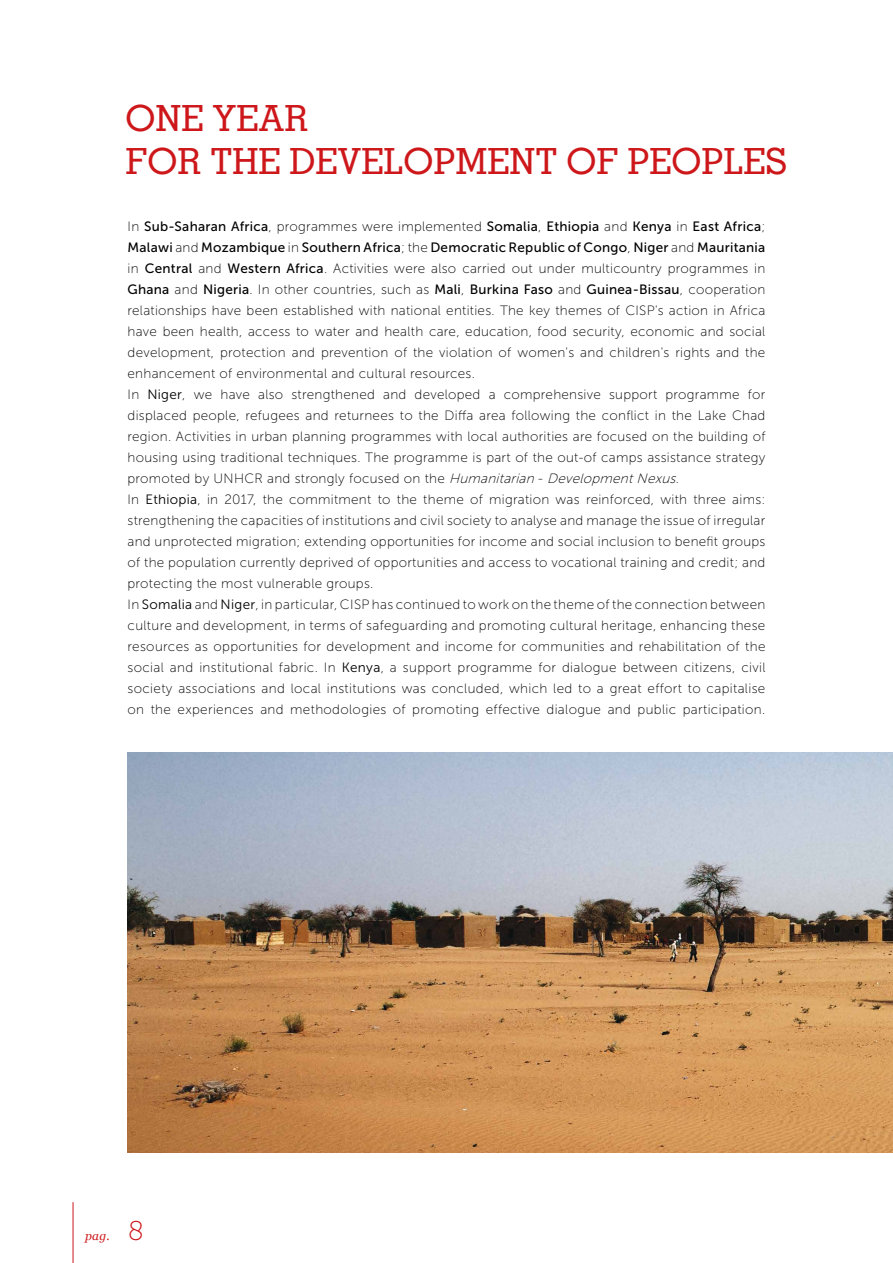
<style>
.page{position:relative;width:893px;height:1263px;background:#fff}
.page>*{position:absolute;margin:0;border:0;box-sizing:border-box;transform-origin:0 0}
.t1{font:500 36px/43.2px "Memphis";color:#cd171a}
.t2{font:27px "Museo Sans 100";color:#cd171a}
.t3{font:13.5px/21px "Museo Sans 100";letter-spacing:.02em;color:#000}
.t4{font:13.5px/21px "Museo Sans 500";letter-spacing:.02em;color:#000}
.t5{font:italic 12px "Georgia";color:#cd171a}
.s1{font-family:"Museo Sans 100"}
.s2{font-family:"Museo Sans 500"}
.s3{font-family:"Museo Sans 300"}
.s4{font-style:italic}
</style>
<div class="page">
<img style="left:128px;top:753px;width:765px;height:399px">
<hr style="left:73px;top:1202px;width:1px;height:61px;background:#cd171a">
<h1 class="t1" style="left:125px;top:95px;width:663px">ONE YEAR<br>FOR THE DEVELOPMENT OF PEOPLES</h1>
<p class="t4" style="left:128px;top:216px;width:639px"><span class="s1">In</span> Sub-Saharan Africa<span class="s1">, programmes were implemented</span> Somalia<span class="s1">,</span> Ethiopia <span class="s1">and</span> Kenya <span class="s1">in</span> East Africa<span class="s1">;<br></span>Malawi <span class="s1">and</span> Mozambique <span class="s1">in</span> Southern Africa<span class="s1">; the</span> Democratic Republic of Congo<span class="s1">,</span> Niger <span class="s1">and</span> Mauritania</p>
<p class="t3" style="left:128px;top:258px;width:639px">in <span class="s2">Central</span> and <span class="s2">Western Africa</span>. Activities were also carried out under multicountry programmes in <span class="s2">Ghana</span> and <span class="s2">Nigeria</span>. In other countries, such as <span class="s2">Mali</span>, <span class="s2">Burkina Faso</span> and <span class="s2">Guinea-Bissau</span>, cooperation relationships have been established with national entities. The key themes of CISP's action in Africa have been health, access to water and health care, education, food security, economic and social development, protection and prevention of the violation of women's and children's rights and the enhancement of environmental and cultural resources.<br>In <span class="s3">Niger</span>, we have also strengthened and developed a comprehensive support programme for displaced people, refugees and returnees to the Diffa area following the conflict in the Lake Chad region. Activities in urban planning programmes with local authorities are focused on the building of housing using traditional techniques. The programme is part of the out-of camps assistance strategy promoted by UNHCR and strongly focused on the <span class="s4">Humanitarian</span> - <span class="s4">DevelopmentNexus</span>.<br>In <span class="s3">Ethiopia</span>, in 2017, the commitment to the theme of migration was reinforced, with three aims: strengthening the capacities of institutions and civil society to analyse and manage the issue of irregular and unprotected migration; extending opportunities for income and social inclusion to benefit groups of the population currently deprived of opportunities and access to vocational training and credit; and protecting the most vulnerable groups.<br>In <span class="s3">Somalia</span> and <span class="s3">Niger</span>, in particular, CISP has continued to work on the theme of the connection between culture and development, in terms of safeguarding and promoting cultural heritage, enhancing these resources as opportunities for development and income for communities and rehabilitation of the social and institutional fabric. In <span class="s3">Kenya</span>, a support programme for dialogue between citizens, civil society associations and local institutions was concluded, which led to a great effort to capitalise on the experiences and methodologies of promoting effective dialogue and public participation.</p>
<p class="t5" style="left:85px;top:1227px;width:26px">pag.</p>
<h2 class="t2" style="left:128px;top:1216px;width:18px">8</h2>
</div>
